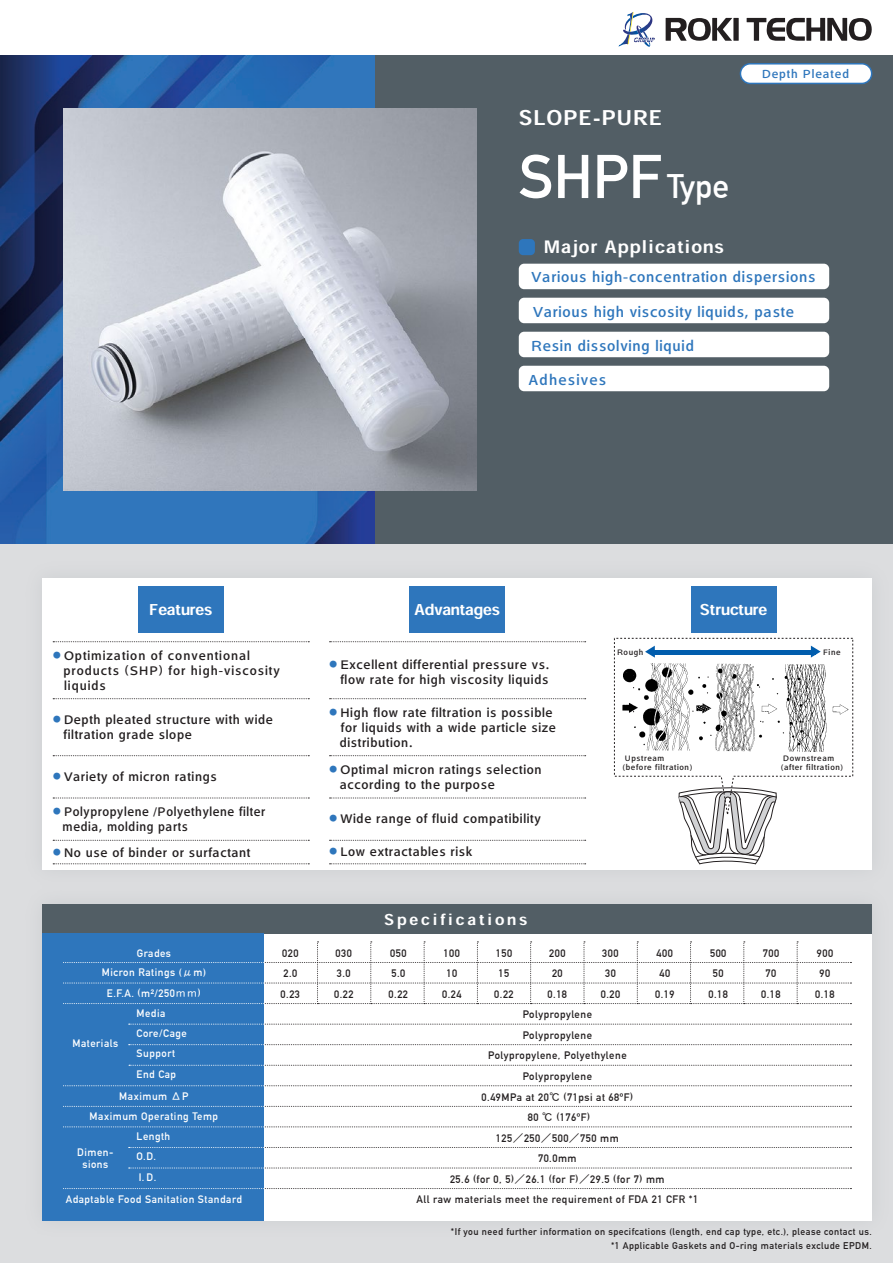
<style>
.page{position:relative;width:893px;height:1263px;background:#fff}
.page>*{position:absolute;margin:0;border:0;box-sizing:border-box;transform-origin:0 0}
.t1{font:700 60.6px "DIN Alternate";color:#fff}
.t2{font:20.25px "Heisei Kaku Go Std W7";letter-spacing:.05em;color:#fff}
.t3{font:16.95px "Heisei Kaku Go Std W7";letter-spacing:.075em;color:#fff}
.t4{font:14.85px "Heisei Kaku Go Std W5";letter-spacing:.05em;color:#2e76bc}
.t5{font:14.85px "Heisei Kaku Go Std W7";color:#fff}
.t6{font:14.85px "Heisei Kaku Go Std W7";letter-spacing:.2em;color:#fff}
.t7{font:14.85px "Heisei Kaku Go Std W5";letter-spacing:.075em;color:#2e76bc}
.t8{font:12.75px/15px "Heisei Kaku Go Std W5";letter-spacing:.05em;color:#231f20}
.t9{font:12.75px/15px "Heisei Kaku Go Std W5";letter-spacing:.075em;color:#231f20}
.t10{font:12.75px/15px "Heisei Kaku Go Std W5";letter-spacing:.05em;color:#231f20;scale:.96 1}
.t11{font:12px "Heisei Kaku Go Std W5";letter-spacing:.075em;color:#2e76bc}
.t12{font:700 10.65px/20.5px "DIN Alternate";letter-spacing:.05em;color:#231f20;text-align:center}
.t13{font:700 10.65px/19.5px "DIN Alternate";letter-spacing:.05em;color:#fff}
.t14{font:700 9.6px "DIN Alternate";letter-spacing:.05em;color:#231f20}
.t15{font:8.1px/9px "Heisei Kaku Go Std W5";letter-spacing:.075em;color:#231f20}
.s1{font-size:33.3px}
.s2{font-family:"Heisei Kaku Go Std W5";font-weight:400}
</style>
<div class="page">
<div style="left:374px;top:55px;width:519px;height:489px;background:#525e65"></div>
<img style="left:0;top:55px;width:374px;height:489px">
<img style="left:164px;top:491px;width:210px;height:53px">
<div style="left:0;top:544px;width:893px;height:719px;background:#dcdddf"></div>
<div style="left:43px;top:904px;width:829px;height:316px;background:#fff"></div>
<div style="left:43px;top:578px;width:829px;height:292px;background:#fff"></div>
<div style="left:43px;top:904px;width:829px;height:29px;background:#525e65"></div>
<div style="left:740px;top:64px;width:132px;height:19px;background:#fff;border-radius:10px"></div>
<div style="left:740px;top:63px;width:132px;height:21px;border:2px solid #2e76bc;border-radius:10px"></div>
<div style="left:519px;top:366px;width:310px;height:25px;background:#fff;border-radius:5px"></div>
<div style="left:519px;top:332px;width:310px;height:25px;background:#fff;border-radius:5px"></div>
<div style="left:519px;top:298px;width:310px;height:25px;background:#fff;border-radius:5px"></div>
<div style="left:519px;top:264px;width:310px;height:25px;background:#fff;border-radius:5px"></div>
<div style="left:519px;top:239px;width:16px;height:16px;background:#2e76bc;border-radius:4px"></div>
<div style="left:43px;top:933px;width:221px;height:287px;background:#2e76bc"></div>
<div style="left:138px;top:586px;width:85px;height:47px;background:#2e76bc"></div>
<svg style="left:64px;top:941px;width:787px;height:63px"></svg>
<svg style="left:129px;top:1024px;width:722px;height:1px"></svg>
<svg style="left:129px;top:1044px;width:722px;height:1px"></svg>
<svg style="left:129px;top:1065px;width:722px;height:1px"></svg>
<svg style="left:64px;top:1085px;width:787px;height:1px"></svg>
<svg style="left:64px;top:1106px;width:787px;height:1px"></svg>
<svg style="left:65px;top:1126px;width:786px;height:1px"></svg>
<svg style="left:129px;top:1147px;width:722px;height:1px"></svg>
<svg style="left:129px;top:1168px;width:722px;height:1px"></svg>
<svg style="left:64px;top:1188px;width:787px;height:1px"></svg>
<svg style="left:53px;top:698px;width:256px;height:1px"></svg>
<svg style="left:53px;top:641px;width:256px;height:1px"></svg>
<svg style="left:53px;top:755px;width:256px;height:1px"></svg>
<svg style="left:53px;top:798px;width:256px;height:1px"></svg>
<svg style="left:53px;top:840px;width:256px;height:1px"></svg>
<svg style="left:53px;top:863px;width:256px;height:1px"></svg>
<svg style="left:330px;top:698px;width:256px;height:1px"></svg>
<svg style="left:330px;top:641px;width:256px;height:1px"></svg>
<svg style="left:330px;top:755px;width:256px;height:1px"></svg>
<svg style="left:330px;top:798px;width:256px;height:1px"></svg>
<svg style="left:330px;top:840px;width:256px;height:1px"></svg>
<svg style="left:330px;top:863px;width:256px;height:1px"></svg>
<div style="left:410px;top:586px;width:95px;height:47px;background:#2e76bc"></div>
<div style="left:691px;top:586px;width:85px;height:47px;background:#2e76bc"></div>
<svg style="left:614px;top:638px;width:239px;height:227px"></svg>
<img style="left:620px;top:661px;width:230px;height:91px">
<svg style="left:619px;top:12px;width:36px;height:35px"></svg>
<svg style="left:666px;top:18px;width:66px;height:23px"></svg>
<div style="left:733px;top:18px;width:6px;height:23px;background:#231f20"></div>
<svg style="left:747px;top:18px;width:125px;height:23px"></svg>
<img style="left:64px;top:108px;width:412px;height:383px">
<h2 class="t2" style="left:519px;top:105px;width:145px">SLOPE-PURE</h2>
<h1 class="t1" style="left:519px;top:131px;width:212px">SHPF <span class="s1">Type</span></h1>
<h3 class="t3" style="left:544px;top:237px;width:181px">Major Applications</h3>
<p class="t11" style="left:762px;top:66px;width:88px">Depth Pleated</p>
<p class="t4" style="left:532px;top:268px;width:285px">Various high-concentration dispersions</p>
<p class="t4" style="left:533px;top:302px;width:262px">Various high viscosity liquids, paste</p>
<p class="t4" style="left:531px;top:336px;width:164px">Resin dissolving liquid</p>
<p class="t7" style="left:529px;top:370px;width:79px">Adhesives</p>
<p class="t5" style="left:149px;top:600px;width:65px">Features</p>
<p class="t9" style="left:64px;top:647px;width:218px;text-indent:-10px"><sup>●</sup> Optimization of conventional products (SHP) for high-viscosity liquids</p>
<p class="t8" style="left:64px;top:712px;width:211px;text-indent:-11px"><sup>●</sup> Depth pleated structure with wide filtration grade slope</p>
<p class="t8" style="left:53px;top:769px;width:165px"><sup>●</sup> Variety of micron ratings</p>
<p class="t10" style="left:63px;top:804px;width:213px;text-indent:-9px"><sup>●</sup> Polypropylene /Polyethylene filter media, molding parts</p>
<p class="t8" style="left:53px;top:845px;width:199px"><sup>●</sup> No use of binder or surfactant</p>
<p class="t5" style="left:415px;top:600px;width:87px">Advantages</p>
<p class="t5" style="left:700px;top:600px;width:69px">Structure</p>
<p class="t15" style="left:617px;top:647px;width:28px">Rough</p>
<p class="t15" style="left:823px;top:647px;width:19px">Fine</p>
<p class="t8" style="left:330px;top:657px;width:221px;text-align:right"><sup>●</sup> Excellent differential pressure vs. flow rate for high viscosity liquids</p>
<p class="t8" style="left:340px;top:705px;width:218px;text-indent:-10px"><sup>●</sup> High flow rate filtration is possible for liquids with a wide particle size distribution.</p>
<p class="t8" style="left:340px;top:762px;width:203px;text-indent:-10px"><sup>●</sup> Optimal micron ratings selection according to the purpose</p>
<p class="t8" style="left:330px;top:811px;width:213px"><sup>●</sup> Wide range of fluid compatibility</p>
<p class="t8" style="left:330px;top:844px;width:144px"><sup>●</sup> Low extractables risk</p>
<p class="t6" style="left:384px;top:910px;width:144px">Specifications</p>
<p class="t15" style="left:622px;top:754px;width:71px">Upstream (before filtration)</p>
<p class="t15" style="left:781px;top:754px;width:64px;text-indent:3px">Downstream (after filtration)</p>
<p class="t13" style="left:102px;top:942px;width:106px;text-align:center">Grades<br>Micron Ratings (<span class="s2">μ</span>m)</p>
<p class="t13" style="left:107px;top:983px;width:95px">E.F.A. (m²/250<span class="s2">ｍｍ</span>)</p>
<p class="t13" style="left:72px;top:1033px;width:47px">Materials</p>
<p class="t13" style="left:137px;top:1003px;width:52px">Media<br>Core/Cage</p>
<p class="t13" style="left:137px;top:1042px;width:41px;line-height:20.5px">Support<br>End Cap</p>
<p class="t13" style="left:90px;top:1085px;width:130px;line-height:20.2px;text-align:center">Maximum <span class="s2">Δ</span>P<br>Maximum Operating Temp</p>
<p class="t13" style="left:77px;top:1145px;width:38px;line-height:12px;text-align:center">Dimen&shy;sions</p>
<p class="t13" style="left:137px;top:1125px;width:35px;line-height:20.7px">Length<br>O.D.<br>I. D.</p>
<p class="t13" style="left:66px;top:1189px;width:178px">Adaptable Food Sanitation Standard</p>
<p class="t12" style="left:281px;top:942px;width:21px;text-align:left">020<br>2.0<br>0.23</p>
<p class="t12" style="left:334px;top:942px;width:21px;text-align:left">030<br>3.0<br>0.22</p>
<p class="t12" style="left:389px;top:942px;width:21px;text-align:left">050<br>5.0<br>0.22</p>
<p class="t12" style="left:442px;top:942px;width:21px">100<br>10<br>0.24</p>
<p class="t12" style="left:494px;top:942px;width:21px">150<br>15<br>0.22</p>
<p class="t12" style="left:548px;top:942px;width:21px">200<br>20<br>0.18</p>
<p class="t12" style="left:601px;top:942px;width:21px">300<br>30<br>0.20</p>
<p class="t12" style="left:655px;top:942px;width:21px">400<br>40<br>0.19</p>
<p class="t12" style="left:708px;top:942px;width:21px">500<br>50<br>0.18</p>
<p class="t12" style="left:761px;top:942px;width:21px">700<br>70<br>0.18</p>
<p class="t12" style="left:815px;top:942px;width:21px">900<br>90<br>0.18</p>
<p class="t12" style="left:417px;top:1004px;width:283px">Polypropylene<br>Polypropylene<br>Polypropylene, Polyethylene<br>Polypropylene<br>0.49MPa at 20<span class="s2">℃</span> (71psi at 68ºF)<br>80 <span class="s2">℃</span> (176ºF)<br>125<span class="s2">／</span>250<span class="s2">／</span>500<span class="s2">／</span>750 mm<br>70.0mm<br>25.6 (for 0, 5)<span class="s2">／</span>26.1 (for F)<span class="s2">／</span>29.5 (for 7) mm<br>All raw materials meet the requirement of FDA 21 CFR *1</p>
<p class="t14" style="left:451px;top:1224px;width:422px">*If you need further information on specifcations (length, end cap type, etc.), please contact us.</p>
<p class="t14" style="left:611px;top:1239px;width:262px">*1 Applicable Gaskets and O-ring materials exclude EPDM.</p>
</div>
